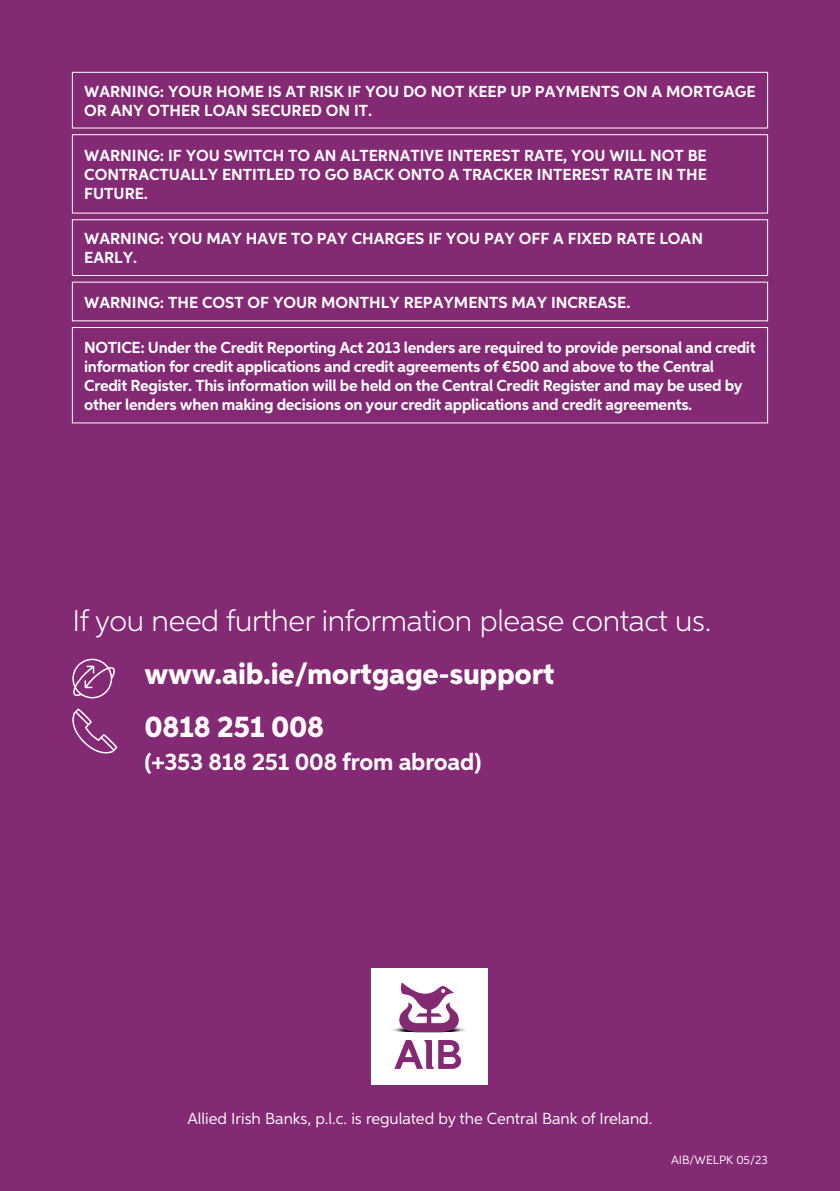
<style>
.page{position:relative;width:840px;height:1191px;background:#fff}
.page>*{position:absolute;margin:0;border:0;box-sizing:border-box;transform-origin:0 0}
.t1{font:300 30px "Aspira";letter-spacing:-.01em;color:#fff}
.t2{font:800 30px "Aspira";letter-spacing:-.01em;color:#fff}
.t3{font:700 24px "Aspira";letter-spacing:-.01em;color:#fff}
.t4{font:700 16px/19.2px "Aspira";letter-spacing:-.02em;color:#fff;text-align:justify}
.t5{font:700 16px/19.2px "Aspira";color:#fff}
.t6{font:16px "Aspira";color:#fff}
.t7{font:12px "Aspira";color:#fff}
</style>
<div class="page">
<div style="left:0;top:0;width:839px;height:1191px;background:#842973"></div>
<div style="left:370px;top:968px;width:117px;height:116px;background:#fff"></div>
<svg style="left:392px;top:982px;width:73px;height:87px"></svg>
<svg style="left:72px;top:658px;width:43px;height:40px"></svg>
<svg style="left:72px;top:708px;width:45px;height:45px"></svg>
<div style="left:72px;top:72px;width:695px;height:56px;border:1px solid #fff"></div>
<div style="left:72px;top:134px;width:695px;height:80px;border:1px solid #fff"></div>
<div style="left:72px;top:219px;width:695px;height:57px;border:1px solid #fff"></div>
<div style="left:72px;top:327px;width:695px;height:96px;border:1px solid #fff"></div>
<p class="t5" style="left:84px;top:82px;width:672px">WARNING: YOUR HOME IS AT RISK IF YOU DO NOT KEEP UP PAYMENTS ON A MORTGAGE<br>OR ANY OTHER LOAN SECURED ON IT.</p>
<p class="t4" style="left:84px;top:146px;width:623px">WARNING: IF YOU SWITCH TO AN ALTERNATIVE INTEREST RATE, YOU WILL NOT BE CONTRACTUALLY ENTITLED TO GO BACK ONTO A TRACKER INTEREST RATE IN THE FUTURE.</p>
<p class="t5" style="left:84px;top:229px;width:620px">WARNING: YOU MAY HAVE TO PAY CHARGES IF YOU PAY OFF A FIXED RATE LOAN<br>EARLY.</p>
<p class="t5" style="left:84px;top:293px;width:547px">WARNING: THE COST OF YOUR MONTHLY REPAYMENTS MAY INCREASE.</p>
<p class="t4" style="left:84px;top:338px;width:672px;text-align:left">NOTICE: Under the Credit Reporting Act 2013 lenders are required to provide personal and credit information for credit applications and credit agreements of €500 and above to the Central Credit Register. This information will be held on the Central Credit Register and may be used by other lenders when making decisions on your credit applications and credit agreements.</p>
<p class="t1" style="left:72px;top:603px;width:640px">If you need further information please contact us.</p>
<p class="t2" style="left:144px;top:655px;width:411px">www.aib.ie/mortgage-support</p>
<p class="t2" style="left:144px;top:708px;width:181px">0818 251 008</p>
<p class="t3" style="left:144px;top:746px;width:338px">(+353 818 251 008 from abroad)</p>
<p class="t6" style="left:187px;top:1108px;width:466px">Allied Irish Banks, p.l.c. is regulated by the Central Bank of Ireland.</p>
<p class="t7" style="left:670px;top:1152px;width:98px">AIB/WELPK 05/23</p>
</div>
